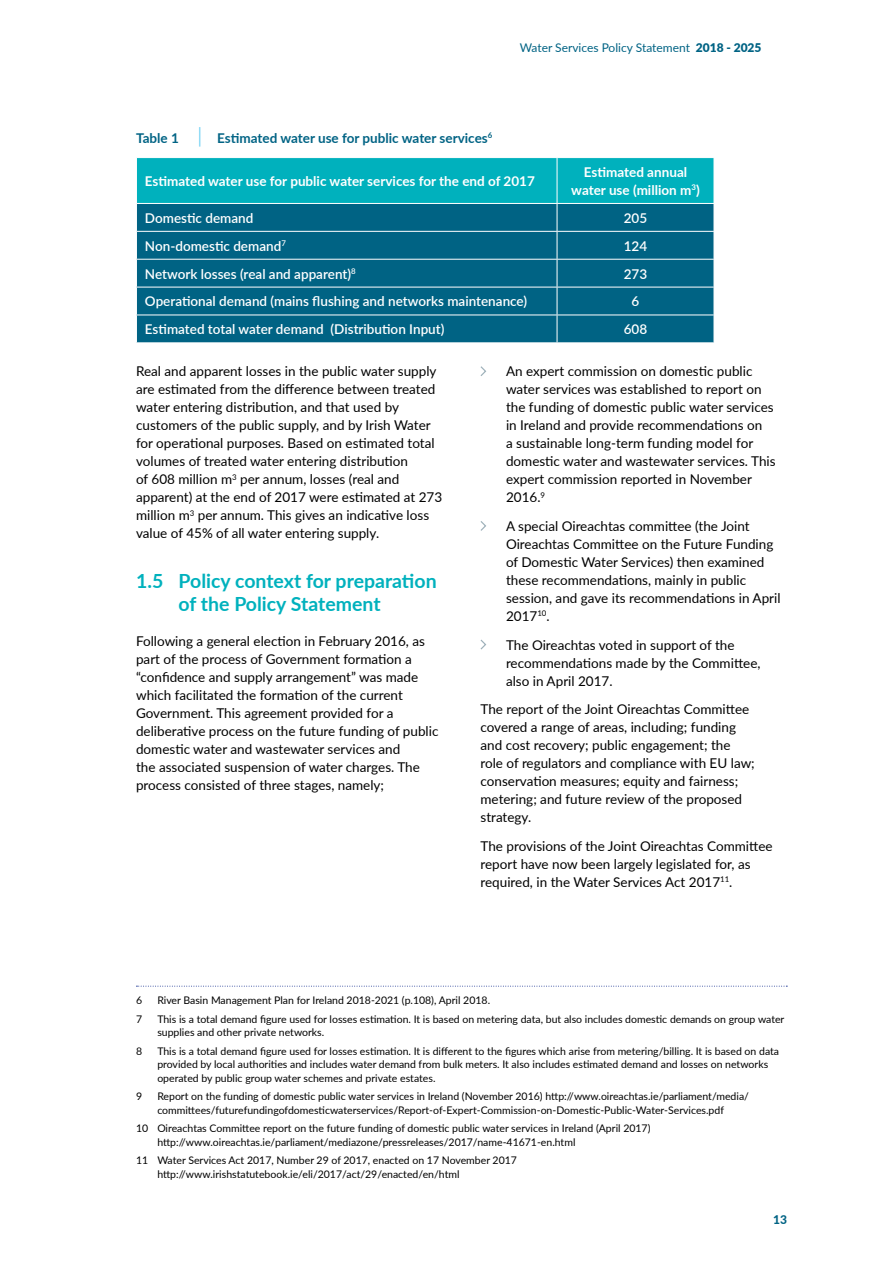
<style>
.page{position:relative;width:893px;height:1263px;background:#fff}
.page>*{position:absolute;margin:0;border:0;box-sizing:border-box;transform-origin:0 0}
.t1{font:700 19.5px/22.5px "Lato";color:#00b1bd}
.t2{font:13.5px/18px "Lato";color:#000}
.t3{font:600 13.5px "Lato";color:#fff}
.t4{font:700 13.5px/18px "Lato";color:#fff;text-align:center}
.t5{font:700 13.5px "Lato";color:#006384}
.t6{font:12px "Lato";color:#006384}
.t7{font:800 12px "Lato";color:#006384}
.t8{font:10.5px/13.5px "Lato";color:#000}
.s1{font-weight:900}
.s2{font-size:20.85px;color:#68cef3}
</style>
<div class="page">
<svg style="left:136px;top:158px;width:578px;height:184px;background:#087a95"></svg>
<svg style="left:136px;top:986px;width:651px;height:1px"></svg>
<svg style="left:480px;top:366px;width:7px;height:10px"></svg>
<svg style="left:480px;top:521px;width:6px;height:10px"></svg>
<svg style="left:480px;top:639px;width:7px;height:11px"></svg>
<p class="t6" style="left:520px;top:39px;width:243px">Water Services Policy Statement <span class="s1">2018 - 2025</span></p>
<p class="t5" style="left:136px;top:128px;width:358px">Table 1 <span class="s2">|</span> Estimated water use for public water services<sup>6</sup></p>
<p class="t4" style="left:145px;top:171px;width:391px">Estimated water use for public water services for the end of 2017</p>
<p class="t4" style="left:571px;top:162px;width:130px">Estimated annual water use (million m<sup>3</sup>)</p>
<p class="t3" style="left:145px;top:208px;width:110px">Domestic demand</p>
<p class="t3" style="left:624px;top:208px;width:25px">205</p>
<p class="t3" style="left:145px;top:236px;width:142px">Non-domestic demand<sup>7</sup></p>
<p class="t3" style="left:624px;top:236px;width:25px">124</p>
<p class="t3" style="left:145px;top:264px;width:212px">Network losses (real and apparent)<sup>8</sup></p>
<p class="t3" style="left:624px;top:264px;width:25px">273</p>
<p class="t3" style="left:145px;top:292px;width:384px">Operational demand (mains flushing and networks maintenance)</p>
<p class="t3" style="left:632px;top:292px;width:9px">6</p>
<p class="t3" style="left:145px;top:320px;width:301px">Estimated total water demand (Distribution Input)</p>
<p class="t3" style="left:624px;top:320px;width:25px">608</p>
<p class="t2" style="left:136px;top:362px;width:308px">Real and apparent losses in the public water supply are estimated from the difference between treated water entering distribution, and that used by customers of the public supply, and by Irish Water for operational purposes. Based on estimated total volumes of treated water entering distribution<br>of 608 million m<sup>3</sup> per annum, losses (real and apparent) at the end of 2017 were estimated at 273 million m<sup>3</sup> per annum. This gives an indicative loss value of 45% of all water entering supply.<sup>78</sup></p>
<h1 class="t1" style="left:179px;top:569px;width:260px;text-indent:-43px">1.5 Policy context for preparation of the Policy Statement</h1>
<p class="t2" style="left:136px;top:631px;width:304px">Following a general election in February 2016, as part of the process of Government formation a “confidence and supply arrangement” was made which facilitated the formation of the current Government. This agreement provided for a deliberative process on the future funding of public domestic water and wastewater services and<br>the associated suspension of water charges. The process consisted of three stages, namely;</p>
<p class="t2" style="left:506px;top:362px;width:271px">An expert commission on domestic public water services was established to report on the funding of domestic public water services in Ireland and provide recommendations on<br>a sustainable long-term funding model for domestic water and wastewater services. This expert commission reported in November 2016.<sup>9</sup></p>
<p class="t2" style="left:506px;top:516px;width:276px">A special Oireachtas committee (the Joint Oireachtas Committee on the Future Funding of Domestic Water Services) then examined these recommendations, mainly in public session, and gave its recommendations in April 2017<sup>10</sup>.</p>
<p class="t2" style="left:506px;top:635px;width:256px">The Oireachtas voted in support of the recommendations made by the Committee, also in April 2017.</p>
<p class="t2" style="left:480px;top:700px;width:276px">The report of the Joint Oireachtas Committee covered a range of areas, including; funding and cost recovery; public engagement; the role of regulators and compliance with EU law; conservation measures; equity and fairness; metering; and future review of the proposed strategy.</p>
<p class="t2" style="left:480px;top:836px;width:294px">The provisions of the Joint Oireachtas Committee report have now been largely legislated for, as required, in the Water Services Act 2017<sup>11</sup>.</p>
<p class="t8" style="left:136px;top:993px;width:8px">6</p>
<p class="t8" style="left:157px;top:993px;width:334px">River Basin Management Plan for Ireland 2018-2021 (p.108), April 2018.</p>
<p class="t8" style="left:136px;top:1011px;width:8px">7</p>
<p class="t8" style="left:157px;top:1011px;width:629px">This is a total demand figure used for losses estimation. It is based on metering data, but also includes domestic demands on group water supplies and other private networks.</p>
<p class="t8" style="left:136px;top:1043px;width:8px">8</p>
<p class="t8" style="left:157px;top:1043px;width:623px">This is a total demand figure used for losses estimation. It is different to the figures which arise from metering/billing. It is based on data provided by local authorities and includes water demand from bulk meters. It also includes estimated demand and losses on networks operated by public group water schemes and private estates.</p>
<p class="t8" style="left:136px;top:1089px;width:8px">9</p>
<p class="t8" style="left:157px;top:1089px;width:593px">Report on the funding of domestic public water services in Ireland (November 2016) http://www.oireachtas.ie/parliament/media/ committees/futurefundingofdomesticwaterservices/Report-of-Expert-Commission-on-Domestic-Public-Water-Services.pdf</p>
<p class="t8" style="left:157px;top:1121px;width:495px;text-indent:-21px">10 Oireachtas Committee report on the future funding of domestic public water services in Ireland (April 2017) http://www.oireachtas.ie/parliament/mediazone/pressreleases/2017/name-41671-en.html</p>
<p class="t8" style="left:157px;top:1153px;width:361px;text-indent:-21px">11 Water Services Act 2017, Number 29 of 2017, enacted on 17 November 2017 http://www.irishstatutebook.ie/eli/2017/act/29/enacted/en/html</p>
<p class="t7" style="left:773px;top:1210px;width:15px">13</p>
</div>
